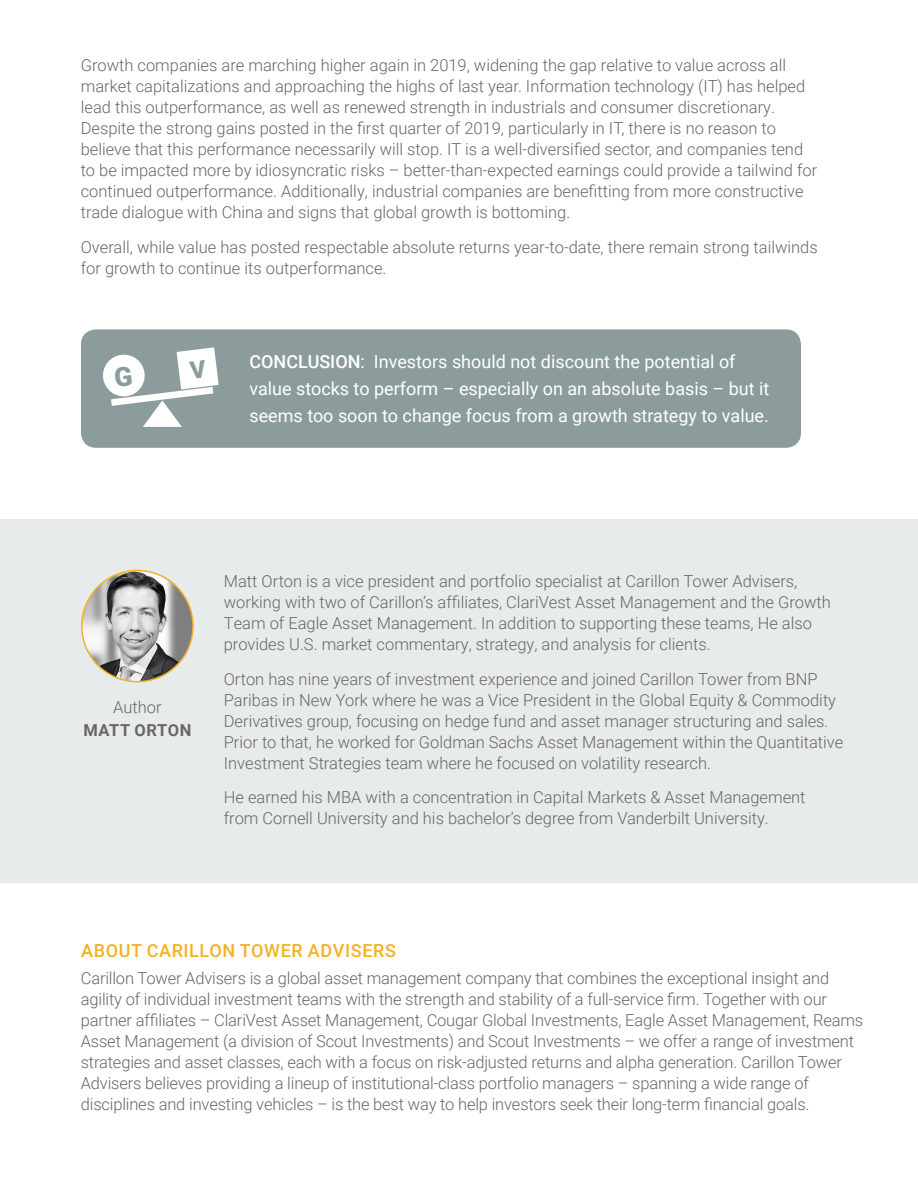
<style>
.page{position:relative;width:918px;height:1188px;background:#fff}
.page>*{position:absolute;margin:0;border:0;box-sizing:border-box;transform-origin:0 0}
.t1{font:18px/27px "Roboto";color:#fff}
.t2{font:500 18px "Roboto";letter-spacing:.035em;color:#f3b125}
.t3{font:300 16.5px/21px "Roboto";color:#666768}
.t4{font:700 16.5px "Roboto";letter-spacing:.035em;color:#666768}
.s1{font-weight:500}
</style>
<div class="page">
<div style="left:0;top:519px;width:918px;height:363px;background:#e7ebec"></div>
<div style="left:81px;top:329px;width:720px;height:119px;background:#8c9c9d;border-radius:15px"></div>
<img style="left:82px;top:570px;width:111px;height:112px;border-radius:56px">
<div style="left:81px;top:570px;width:113px;height:112px;border:2px solid #f3b125;border-radius:50%"></div>
<svg style="left:103px;top:347px;width:116px;height:80px"></svg>
<p class="t3" style="left:81px;top:54px;width:738px">Growth companies are marching higher again in 2019, widening the gap relative to value across all market capitalizations and approaching the highs of last year. Information technology (IT) has helped lead this outperformance, as well as renewed strength in industrials and consumer discretionary.<br>Despite the strong gains posted in the first quarter of 2019, particularly in IT, there is no reason to believe that this performance necessarily will stop. IT is a well-diversified sector, and companies tend to be impacted more by idiosyncratic risks – better-than-expected earnings could provide a tailwind for continued outperformance. Additionally, industrial companies are benefitting from more constructive trade dialogue with China and signs that global growth is bottoming.</p>
<p class="t3" style="left:81px;top:236px;width:738px">Overall, while value has posted respectable absolute returns year-to-date, there remain strong tailwinds for growth to continue its outperformance.</p>
<p class="t1" style="left:249px;top:347px;width:522px"><span class="s1">CONCLUSION</span>: Investors should not discount the potential of value stocks to perform – especially on an absolute basis – but it seems too soon to change focus from a growth strategy to value.</p>
<p class="t3" style="left:113px;top:696px;width:50px">Author</p>
<p class="t4" style="left:83px;top:718px;width:109px">MATT ORTON</p>
<p class="t3" style="left:224px;top:570px;width:609px">Matt Orton is a vice president and portfolio specialist at Carillon Tower Advisers, working with two of Carillon’s affiliates, ClariVest Asset Management and the Growth Team of Eagle Asset Management. In addition to supporting these teams, He also provides U.S. market commentary, strategy, and analysis for clients.</p>
<p class="t3" style="left:224px;top:668px;width:621px">Orton has nine years of investment experience and joined Carillon Tower from BNP Paribas in New York where he was a Vice President in the Global Equity &amp; Commodity Derivatives group, focusing on hedge fund and asset manager structuring and sales.<br>Prior to that, he worked for Goldman Sachs Asset Management within the Quantitative Investment Strategies team where he focused on volatility research.</p>
<p class="t3" style="left:224px;top:786px;width:583px">He earned his MBA with a concentration in Capital Markets &amp; Asset Management from Cornell University and his bachelor’s degree from Vanderbilt University.</p>
<p class="t2" style="left:81px;top:938px;width:316px">ABOUT CARILLON TOWER ADVISERS</p>
<p class="t3" style="left:81px;top:967px;width:784px">Carillon Tower Advisers is a global asset management company that combines the exceptional insight and agility of individual investment teams with the strength and stability of a full-service firm. Together with our partner affiliates – ClariVest Asset Management, Cougar Global Investments, Eagle Asset Management, Reams Asset Management (a division of Scout Investments) and Scout Investments – we offer a range of investment strategies and asset classes, each with a focus on risk-adjusted returns and alpha generation. Carillon Tower Advisers believes providing a lineup of institutional-class portfolio managers – spanning a wide range of disciplines and investing vehicles – is the best way to help investors seek their long-term financial goals.</p>
</div>
